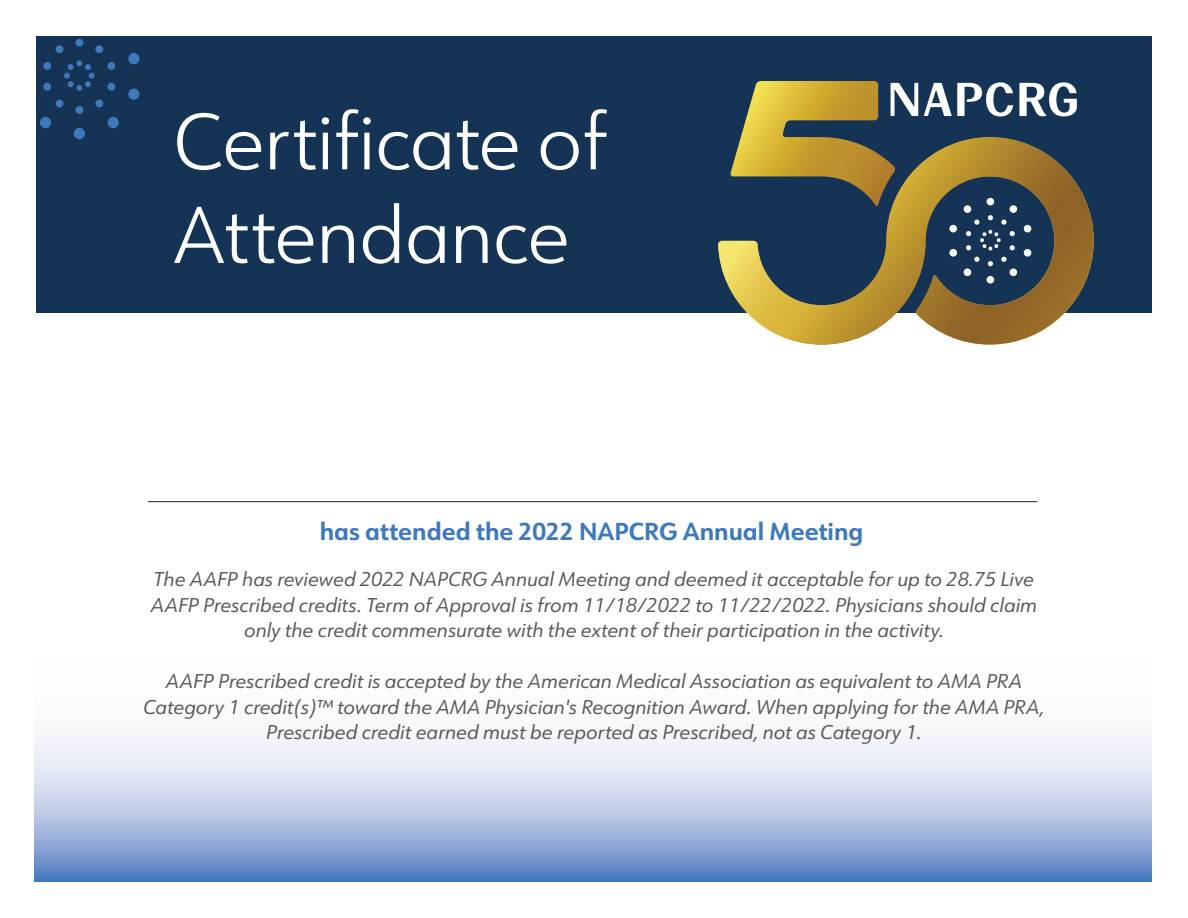
<style>
.page{position:relative;width:1188px;height:918px;background:#fff}
.page>*{position:absolute;margin:0;border:0;box-sizing:border-box;transform-origin:0 0}
.t1{font:300 78px/93.6px "URW Form";letter-spacing:-.01em;color:#fff}
.t2{font:700 24px "URW Form";color:#3e79bd}
.t3{font:italic 19.5px/25.5px "URW Form";color:#57585a;text-align:center}
</style>
<div class="page">
<svg style="left:34px;top:732px;width:1118px;height:150px;background:#b6c6e4"></svg>
<hr style="left:148px;top:501px;width:889px;height:1px;background:#231f20">
<div style="left:36px;top:36px;width:1116px;height:276px;background:#153455"></div>
<svg style="left:718px;top:137px;width:376px;height:208px"></svg>
<div style="left:987px;top:276px;width:7px;height:8px;background:#fff;border-radius:50%"></div>
<svg style="left:1024px;top:224px;width:8px;height:8px"></svg>
<svg style="left:1024px;top:249px;width:8px;height:8px"></svg>
<svg style="left:949px;top:205px;width:69px;height:71px"></svg>
<div style="left:987px;top:198px;width:7px;height:7px;background:#fff;border-radius:50%"></div>
<svg style="left:730px;top:81px;width:188px;height:126px"></svg>
<svg style="left:1019px;top:82px;width:58px;height:35px"></svg>
<svg style="left:924px;top:82px;width:89px;height:35px"></svg>
<svg style="left:64px;top:60px;width:31px;height:31px"></svg>
<div style="left:56px;top:100px;width:7px;height:7px;background:#3e79bd;border-radius:50%"></div>
<div style="left:75px;top:106px;width:8px;height:8px;background:#3e79bd;border-radius:50%"></div>
<div style="left:95px;top:100px;width:8px;height:7px;background:#3e79bd;border-radius:50%"></div>
<div style="left:107px;top:83px;width:8px;height:8px;background:#3e79bd;border-radius:50%"></div>
<div style="left:107px;top:62px;width:8px;height:8px;background:#3e79bd;border-radius:50%"></div>
<div style="left:95px;top:45px;width:8px;height:8px;background:#3e79bd;border-radius:50%"></div>
<div style="left:75px;top:39px;width:8px;height:8px;background:#3e79bd;border-radius:50%"></div>
<div style="left:56px;top:45px;width:7px;height:8px;background:#3e79bd;border-radius:50%"></div>
<div style="left:43px;top:62px;width:8px;height:8px;background:#3e79bd;border-radius:50%"></div>
<div style="left:43px;top:83px;width:8px;height:8px;background:#3e79bd;border-radius:50%"></div>
<div style="left:108px;top:117px;width:11px;height:11px;background:#3e79bd;border-radius:50%"></div>
<div style="left:74px;top:128px;width:11px;height:11px;background:#3e79bd;border-radius:50%"></div>
<div style="left:40px;top:117px;width:11px;height:11px;background:#3e79bd;border-radius:50%"></div>
<div style="left:128px;top:53px;width:12px;height:11px;background:#3e79bd;border-radius:50%"></div>
<div style="left:128px;top:89px;width:12px;height:11px;background:#3e79bd;border-radius:50%"></div>
<p class="t1" style="left:173px;top:92px;width:436px">Certificate of<br>Attendance</p>
<p class="t2" style="left:320px;top:515px;width:545px">has attended the 2022 NAPCRG Annual Meeting</p>
<p class="t3" style="left:151px;top:566px;width:888px">The AAFP has reviewed 2022 NAPCRG Annual Meeting and deemed it acceptable for up to 28.75 Live<br>AAFP Prescribed credits. Term of Approval is from 11/18/2022 to 11/22/2022. Physicians should claim only the credit commensurate with the extent of their participation in the activity.</p>
<p class="t3" style="left:143px;top:668px;width:903px">AAFP Prescribed credit is accepted by the American Medical Association as equivalent to AMA PRA<br>Category 1 credit(s)™ toward the AMA Physician's Recognition Award. When applying for the AMA PRA,<br>Prescribed credit earned must be reported as Prescribed, not as Category 1.</p>
</div>
